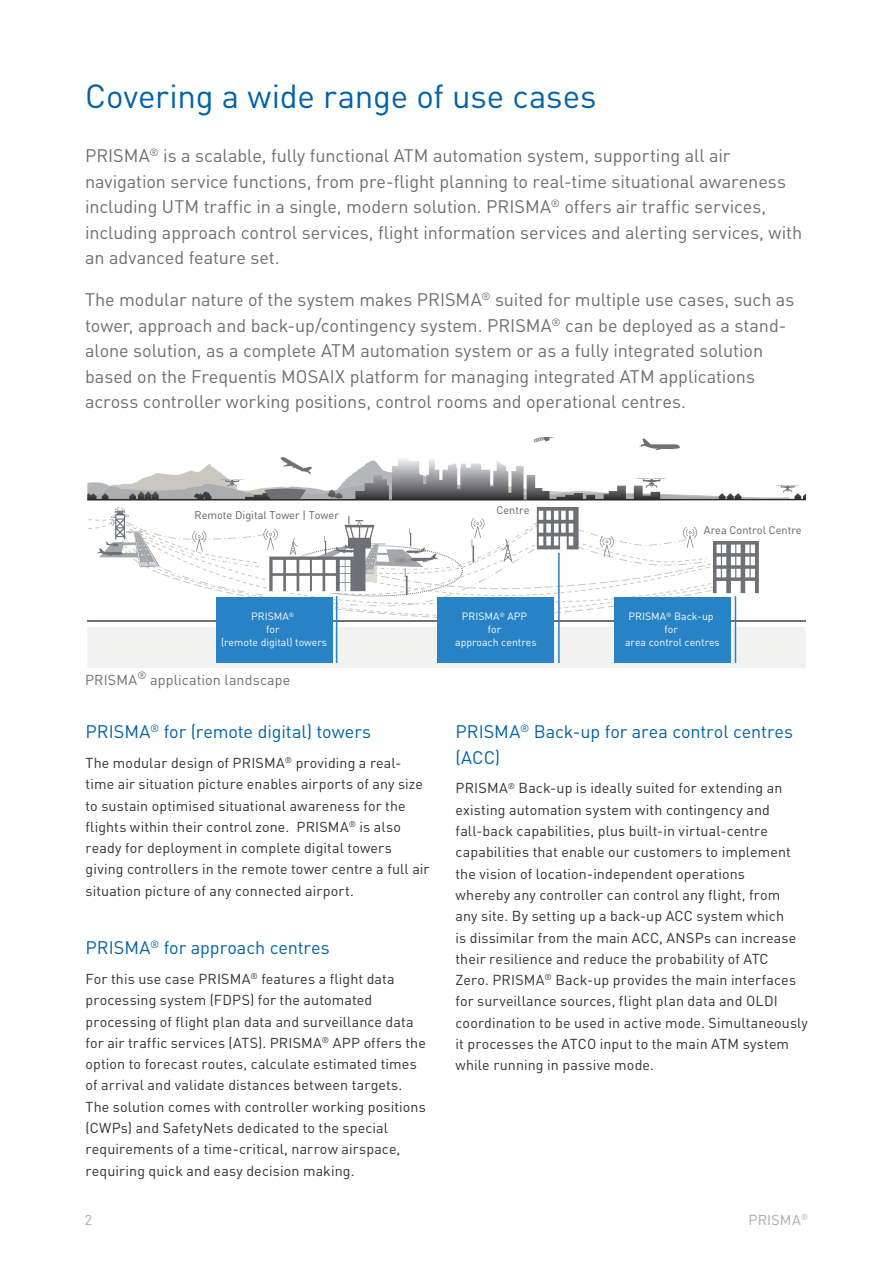
<style>
.page{position:relative;width:893px;height:1263px;background:#fff}
.page>*{position:absolute;margin:0;border:0;box-sizing:border-box;transform-origin:0 0}
._02_FRQ_I_headline_h{font:33px "DINOT";letter-spacing:-.005em;color:#0161aa}
.Introtext{font:18px/25.5px "DINOT";letter-spacing:-.005em;color:#6c6d70}
._03_FRQ_I_headline_h{font:18px/25.5px "DINOT";letter-spacing:-.005em;color:#0161aa}
._07_FRQ_I_copy_norma{font:14.25px/21.3px "DINOT";letter-spacing:.01em;color:#312f30}
.picture_caption{font:14.25px "DINOT";letter-spacing:.01em;color:#6c6d70}
.t1{font:14.25px "DINOT";letter-spacing:.015em;color:#a8a9ad}
.t2{font:10.95px "DINOT";color:#5a5e64}
.t3{font:10.5px/12.6px "DINOT";color:#fff;text-align:center}
</style>
<div class="page">
<svg style="left:127px;top:606px;width:621px;height:17px"></svg>
<svg style="left:534px;top:437px;width:21px;height:5px"></svg>
<svg style="left:639px;top:438px;width:41px;height:12px"></svg>
<svg style="left:87px;top:457px;width:719px;height:44px"></svg>
<hr style="left:87px;top:620px;width:719px;height:1px;background:#6d7177">
<svg style="left:88px;top:507px;width:671px;height:99px"></svg>
<div style="left:87px;top:627px;width:719px;height:40px;background:#f2f2f0"></div>
<div style="left:216px;top:597px;width:116px;height:66px;background:#2783c5"></div>
<div style="left:438px;top:597px;width:116px;height:66px;background:#2783c5"></div>
<div style="left:614px;top:597px;width:117px;height:66px;background:#2783c5"></div>
<hr style="left:336px;top:596px;width:1px;height:67px;background:#2783c5">
<hr style="left:558px;top:553px;width:2px;height:110px;background:#2783c5">
<hr style="left:735px;top:596px;width:1px;height:67px;background:#2783c5">
<p class="_02_FRQ_I_headline_h" style="left:85px;top:71px;width:513px">Covering a wide range of use cases</p>
<p class="Introtext" style="left:85px;top:142px;width:719px">PRISMA<sup>®</sup> is a scalable, fully functional ATM automation system, supporting all air navigation service functions, from pre-flight planning to real-time situational awareness including UTM traffic in a single, modern solution. PRISMA<sup>®</sup> offers air traffic services, including approach control services, flight information services and alerting services, with an advanced feature set.</p>
<p class="Introtext" style="left:85px;top:286px;width:711px">The modular nature of the system makes PRISMA<sup>®</sup> suited for multiple use cases, such as tower, approach and back-up/contingency system. PRISMA<sup>®</sup> can be deployed as a stand&shy;alone solution, as a complete ATM automation system or as a fully integrated solution based on the Frequentis MOSAIX platform for managing integrated ATM applications across controller working positions, control rooms and operational centres.</p>
<p class="t2" style="left:194px;top:506px;width:146px">Remote Digital Tower | Tower</p>
<p class="t2" style="left:496px;top:502px;width:35px">Centre</p>
<p class="t2" style="left:704px;top:521px;width:99px">Area Control Centre</p>
<p class="t3" style="left:221px;top:610px;width:107px">PRISMA<sup>®<br></sup>for<br>(remote digital) towers</p>
<p class="t3" style="left:455px;top:610px;width:83px">PRISMA<sup>®</sup> APP<br>for<br>approach centres</p>
<p class="t3" style="left:625px;top:610px;width:96px">PRISMA<sup>®</sup> Back-up for<br>area control centres</p>
<p class="picture_caption" style="left:85px;top:669px;width:207px">PRISMA<sup>®</sup> application landscape</p>
<p class="_03_FRQ_I_headline_h" style="left:86px;top:718px;width:287px">PRISMA<sup>®</sup> for (remote digital) towers</p>
<p class="_07_FRQ_I_copy_norma" style="left:86px;top:751px;width:345px">The modular design of PRISMA<sup>®</sup> providing a real&shy;time air situation picture enables airports of any size to sustain optimised situational awareness for the flights within their control zone. PRISMA<sup>®</sup> is also ready for deployment in complete digital towers giving controllers in the remote tower centre a full air situation picture of any connected airport.</p>
<p class="_03_FRQ_I_headline_h" style="left:86px;top:934px;width:246px">PRISMA<sup>®</sup> for approach centres</p>
<p class="_07_FRQ_I_copy_norma" style="left:86px;top:967px;width:342px">For this use case PRISMA<sup>®</sup> features a flight data processing system (FDPS) for the automated processing of flight plan data and surveillance data for air traffic services (ATS). PRISMA<sup>®</sup> APP offers the option to forecast routes, calculate estimated times of arrival and validate distances between targets.<br>The solution comes with controller working positions (CWPs) and SafetyNets dedicated to the special requirements of a time-critical, narrow airspace, requiring quick and easy decision making.</p>
<p class="_03_FRQ_I_headline_h" style="left:455px;top:718px;width:339px">PRISMA<sup>®</sup> Back-up for area control centres (ACC)</p>
<p class="_07_FRQ_I_copy_norma" style="left:455px;top:777px;width:354px">PRISMA<sup>®</sup> Back-up is ideally suited for extending an existing automation system with contingency and fall-back capabilities, plus built-in virtual-centre capabilities that enable our customers to implement the vision of location-independent operations<br>whereby any controller can control any flight, from<br>any site. By setting up a back-up ACC system which<br>is dissimilar from the main ACC, ANSPs can increase their resilience and reduce the probability of ATC<br>Zero. PRISMA<sup>®</sup> Back-up provides the main interfaces for surveillance sources, flight plan data and OLDI coordination to be used in active mode. Simultaneously it processes the ATCO input to the main ATM system while running in passive mode.</p>
<p class="t1" style="left:85px;top:1209px;width:9px">2</p>
<p class="t1" style="left:748px;top:1209px;width:61px">PRISMA<sup>®</sup></p>
</div>
